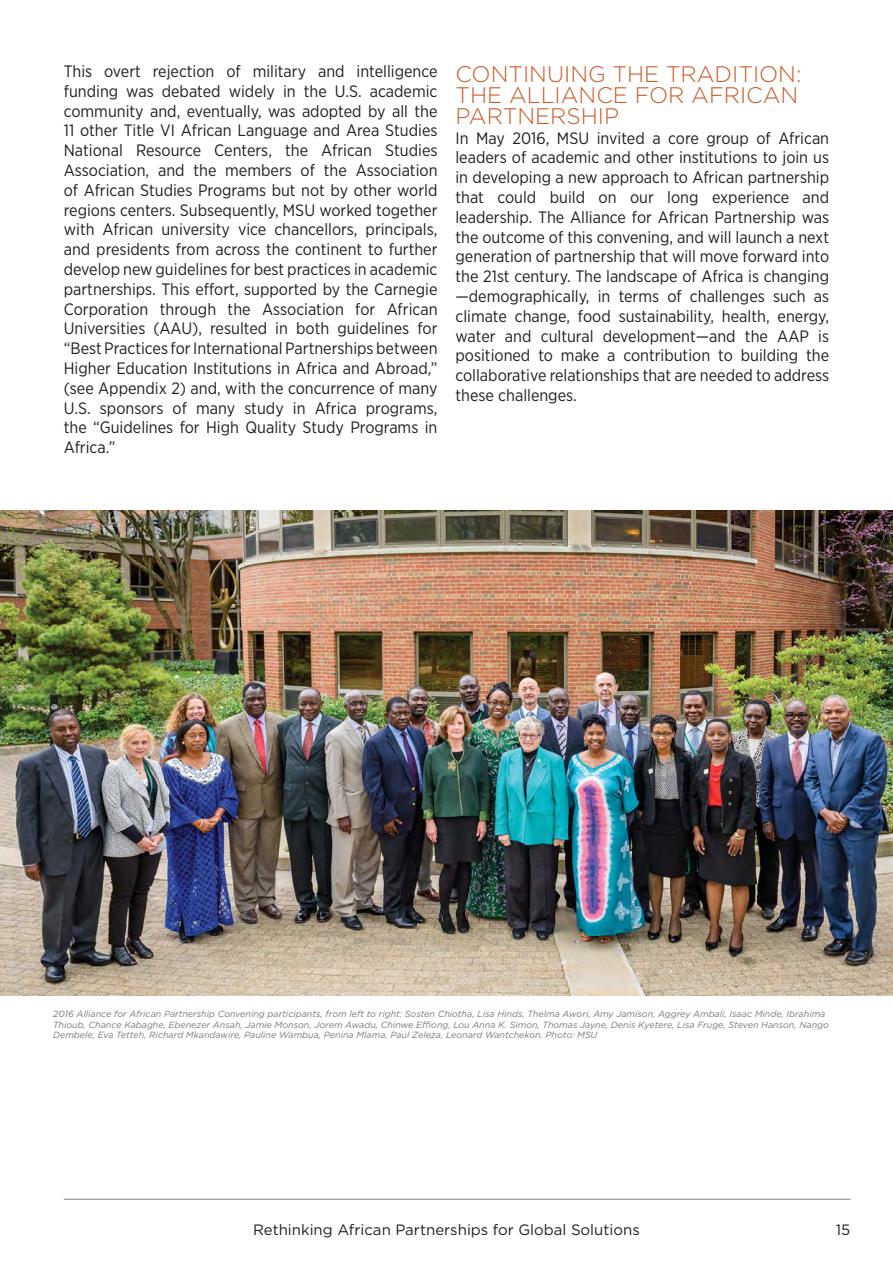
<style>
.page{position:relative;width:893px;height:1263px;background:#fff}
.page>*{position:absolute;margin:0;border:0;box-sizing:border-box;transform-origin:0 0}
.t1{font:300 22.5px/21px "Gotham";color:#cd5a27}
.t2{font:16.5px/19.8px "Gotham Narrow";color:#231f20;text-align:justify}
.t3{font:15px "Gotham";color:#231f20}
.t4{font:italic 9px/10.8px "Gotham";color:#76787b}
</style>
<div class="page">
<hr style="left:64px;top:1199px;width:786px;height:1px;background:#808285">
<img style="left:0;top:510px;width:893px;height:486px">
<p class="t2" style="left:64px;top:61px;width:375px">This overt rejection of military and intelligence funding was debated widely in the U.S. academic community and, eventually, was adopted by all the 11 other Title VI African Language and Area Studies National Resource Centers, the African Studies Association, and the members of the Association of African Studies Programs but not by other world regions centers. Subsequently, MSU worked together with African university vice chancellors, principals, and presidents from across the continent to further develop new guidelines for best practices in academic partnerships. This effort, supported by the Carnegie Corporation through the Association for African Universities (AAU), resulted in both guidelines for “Best Practices for International Partnerships between Higher Education Institutions in Africa and Abroad,” (see Appendix 2) and, with the concurrence of many U.S. sponsors of many study in Africa programs, the “Guidelines for High Quality Study Programs in Africa.”</p>
<h1 class="t1" style="left:455px;top:63px;width:347px">CONTINUING THE TRADITION:<br>THE ALLIANCE FOR AFRICAN<br>PARTNERSHIP</h1>
<p class="t2" style="left:455px;top:128px;width:375px">In May 2016, MSU invited a core group of African leaders of academic and other institutions to join us in developing a new approach to African partnership that could build on our long experience and leadership. The Alliance for African Partnership was the outcome of this convening, and will launch a next generation of partnership that will move forward into the 21st century. The landscape of Africa is changing —demographically, in terms of challenges such as climate change, food sustainability, health, energy, water and cultural development—and the AAP is positioned to make a contribution to building the collaborative relationships that are needed to address these challenges.</p>
<p class="t4" style="left:53px;top:1008px;width:777px">2016 Alliance for African Partnership Convening participants, from left to right: Sosten Chiotha, Lisa Hinds, Thelma Awori, Amy Jamison, Aggrey Ambali, Isaac Minde, Ibrahima<br>Thioub, Chance Kabaghe, Ebenezer Ansah, Jamie Monson, Jorem Awadu, Chinwe Effiong, Lou Anna K. Simon, Thomas Jayne, Denis Kyetere, Lisa Fruge, Steven Hanson, Nango<br>Dembele, Eva Tetteh, Richard Mkandawire, Pauline Wambua, Penina Mlama, Paul Zeleza, Leonard Wantchekon. Photo: MSU</p>
<p class="t3" style="left:253px;top:1220px;width:388px">Rethinking African Partnerships for Global Solutions</p>
<p class="t3" style="left:836px;top:1220px;width:16px">15</p>
</div>
